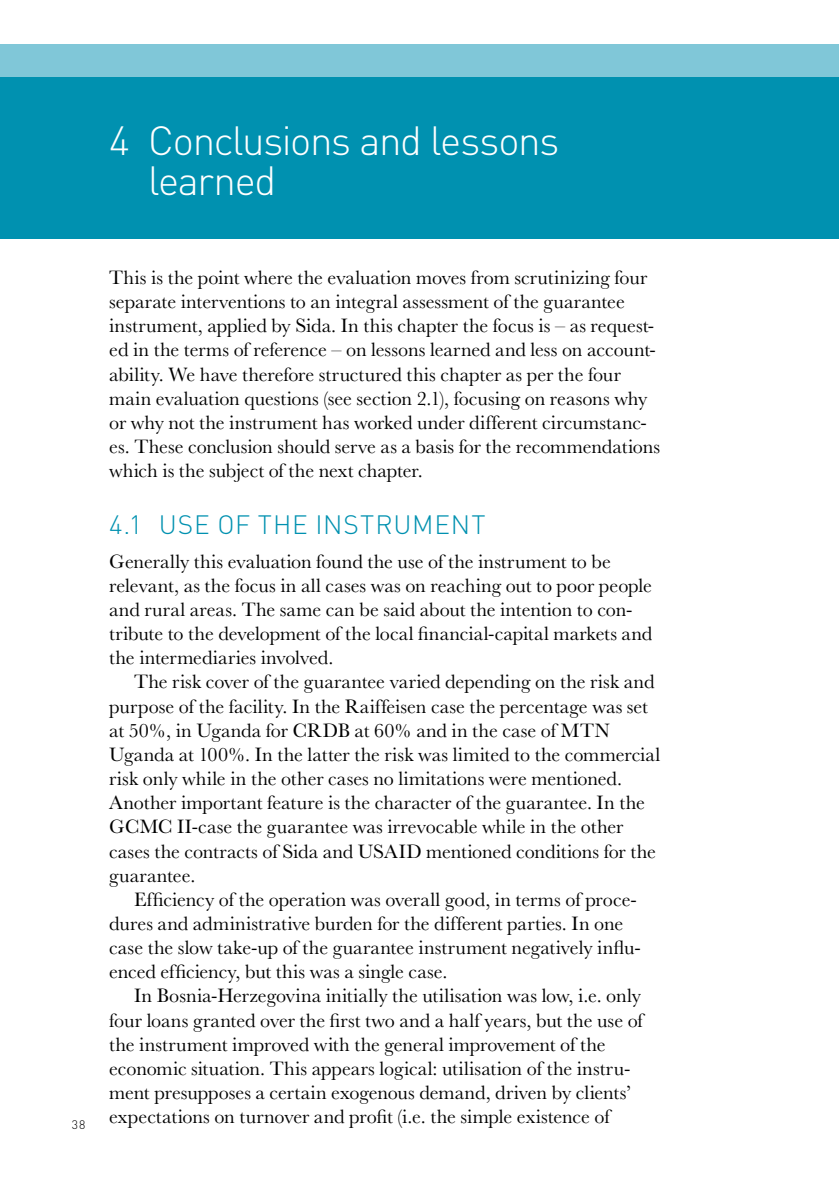
<style>
.page{position:relative;width:839px;height:1186px;background:#fff}
.page>*{position:absolute;margin:0;border:0;box-sizing:border-box;transform-origin:0 0}
.t1{font:300 40.25px/40.2px "DIN Pro";letter-spacing:-.035em;color:#fff}
.t2{font:300 26.25px "DIN Pro";letter-spacing:.03em;color:#0091b0}
.t3{font:20.12px/24.2px "Baskerville MT Std";color:#000}
.t4{font:300 12.25px "DIN Pro";color:#000}
</style>
<div class="page">
<div style="left:0;top:77px;width:838px;height:161px;background:#0091b0"></div>
<div style="left:0;top:45px;width:838px;height:32px;background:#80c7d8"></div>
<h1 class="t1" style="left:148px;top:118px;width:413px;text-indent:-39px">4 Conclusions and lessons learned</h1>
<p class="t4" style="left:72px;top:1116px;width:15px">38</p>
<p class="t3" style="left:109px;top:265px;width:552px">This is the point where the evaluation moves from scrutinizing four separate interventions to an integral assessment of the guarantee instrument, applied by Sida. In this chapter the focus is – as request&shy;ed in the terms of reference – on lessons learned and less on account&shy;ability. We have therefore structured this chapter as per the four main evaluation questions (see section 2.1), focusing on reasons why or why not the instrument has worked under different circumstanc&shy;es. These conclusion should serve as a basis for the recommendations which is the subject of the next chapter.</p>
<h2 class="t2" style="left:109px;top:506px;width:378px">4.1 USE OF THE INSTRUMENT</h2>
<p class="t3" style="left:109px;top:549px;width:544px">Generally this evaluation found the use of the instrument to be relevant, as the focus in all cases was on reaching out to poor people and rural areas. The same can be said about the intention to con&shy;tribute to the development of the local financial-capital markets and the intermediaries involved.</p>
<p class="t3" style="left:109px;top:670px;width:552px;text-indent:25px">The risk cover of the guarantee varied depending on the risk and purpose of the facility. In the Raiffeisen case the percentage was set at 50%, in Uganda for CRDB at 60% and in the case of MTN Uganda at 100%. In the latter the risk was limited to the commercial risk only while in the other cases no limitations were mentioned.<br>Another important feature is the character of the guarantee. In the GCMC II-case the guarantee was irrevocable while in the other cases the contracts of Sida and USAID mentioned conditions for the guarantee.</p>
<p class="t3" style="left:109px;top:887px;width:533px;text-indent:25px">Efficiency of the operation was overall good, in terms of proce&shy;dures and administrative burden for the different parties. In one case the slow take-up of the guarantee instrument negatively influ&shy;enced efficiency, but this was a single case.</p>
<p class="t3" style="left:109px;top:984px;width:535px;text-indent:25px">In Bosnia-Herzegovina initially the utilisation was low, i.e. only four loans granted over the first two and a half years, but the use of the instrument improved with the general improvement of the economic situation. This appears logical: utilisation of the instru&shy;ment presupposes a certain exogenous demand, driven by clients’ expectations on turnover and profit (i.e. the simple existence of</p>
</div>
